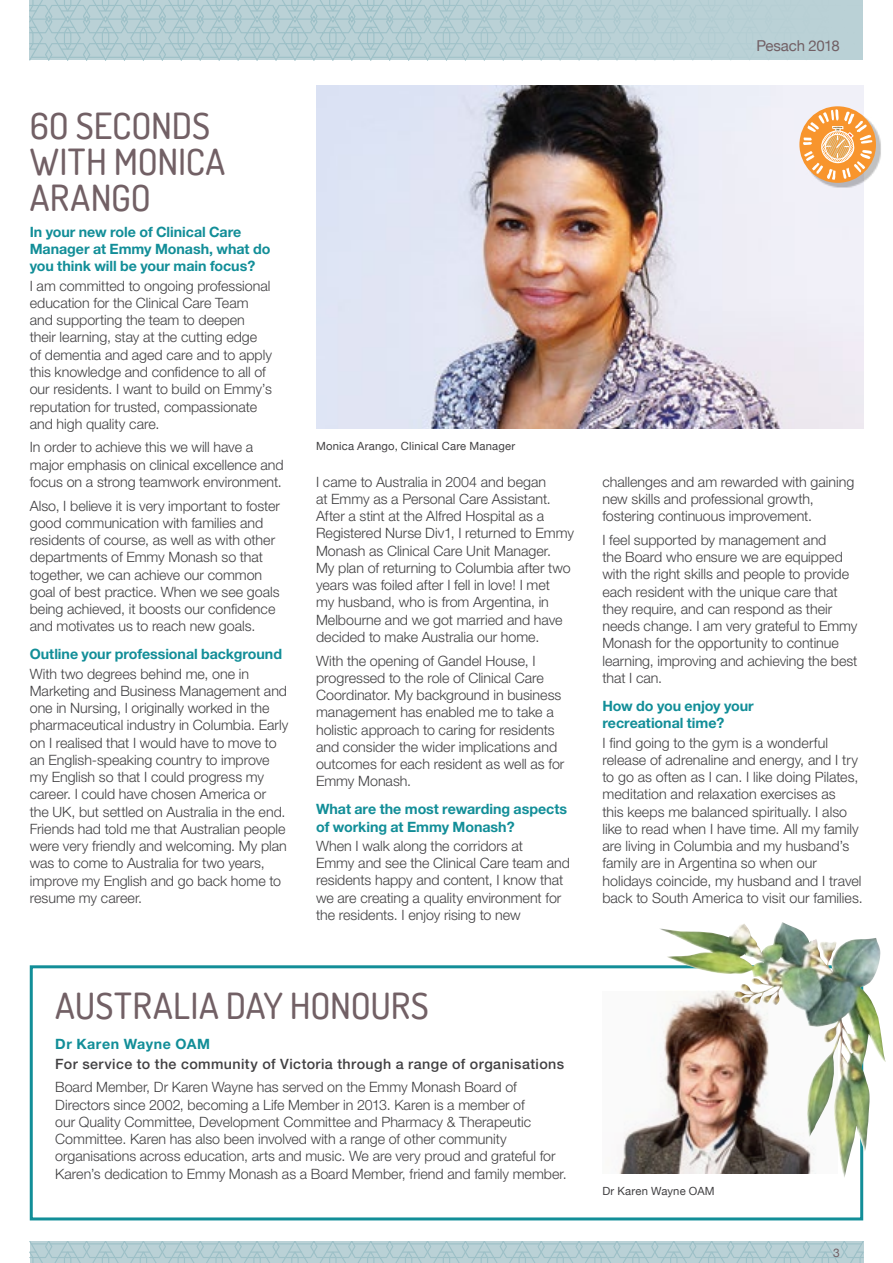
<style>
.page{position:relative;width:893px;height:1263px;background:#fff}
.page>*{position:absolute;margin:0;border:0;box-sizing:border-box;transform-origin:0 0}
.t1{font:500 36px/36px "Dosis";color:#726065}
.t2{font:15px "Helvetica Neue";letter-spacing:-.02em;color:#726065}
.t3{font:300 14.25px/17.2px "Helvetica Neue";color:#414042}
.t4{font:700 14.25px/17.2px "Helvetica Neue";letter-spacing:-.005em;color:#128e98}
.t5{font:500 14.25px "Helvetica Neue";letter-spacing:.03em;color:#414042}
.t6{font:700 14.25px "Helvetica Neue";letter-spacing:.035em;color:#128e98}
.t7{font:12px "Helvetica Neue";color:#726065}
.t8{font:11.25px "Helvetica Neue";letter-spacing:.02em;color:#414042}
</style>
<div class="page">
<svg style="left:30px;top:1241px;width:833px;height:22px;background:#b2ccd2"></svg>
<svg style="left:30px;top:0;width:833px;height:60px;background:#b4cdd3"></svg>
<img style="left:316px;top:85px;width:547px;height:343px">
<div style="left:30px;top:965px;width:833px;height:255px;border:3px solid #128e98"></div>
<div style="left:804px;top:111px;width:78px;height:78px;background:#000;opacity:.25"></div>
<svg style="left:799px;top:106px;width:77px;height:77px"></svg>
<svg style="left:803px;top:109px;width:70px;height:71px"></svg>
<img style="left:619px;top:991px;width:219px;height:182px">
<img style="left:659px;top:924px;width:121px;height:81px">
<h1 class="t1" style="left:30px;top:106px;width:197px">6O SECONDS<br>WITH MONICA<br>ARANGO</h1>
<p class="t4" style="left:30px;top:223px;width:242px">In your new role of Clinical Care<br>Manager at Emmy Monash, what do you think will be your main focus?</p>
<p class="t3" style="left:30px;top:277px;width:244px">I am committed to ongoing professional education for the Clinical Care Team and supporting the team to deepen their learning, stay at the cutting edge of dementia and aged care and to apply this knowledge and confidence to all of our residents. I want to build on Emmy’s reputation for trusted, compassionate and high quality care.</p>
<p class="t3" style="left:30px;top:438px;width:255px">In order to achieve this we will have a major emphasis on clinical excellence and focus on a strong teamwork environment.</p>
<p class="t3" style="left:30px;top:496px;width:252px">Also, I believe it is very important to foster good communication with families and residents of course, as well as with other departments of Emmy Monash so that together, we can achieve our common goal of best practice. When we see goals being achieved, it boosts our confidence and motivates us to reach new goals.</p>
<p class="t4" style="left:30px;top:645px;width:254px">Outline your professional background</p>
<p class="t3" style="left:30px;top:665px;width:260px">With two degrees behind me, one in Marketing and Business Management and one in Nursing, I originally worked in the pharmaceutical industry in Columbia. Early on I realised that I would have to move to an English-speaking country to improve my English so that I could progress my career. I could have chosen America or the UK, but settled on Australia in the end.<br>Friends had told me that Australian people were very friendly and welcoming. My plan was to come to Australia for two years, improve my English and go back home to resume my career.</p>
<p class="t8" style="left:316px;top:438px;width:201px">Monica Arango, Clinical Care Manager</p>
<p class="t3" style="left:316px;top:473px;width:259px">I came to Australia in 2004 and began<br>at Emmy as a Personal Care Assistant.<br>After a stint at the Alfred Hospital as a Registered Nurse Div1, I returned to Emmy Monash as Clinical Care Unit Manager.<br>My plan of returning to Columbia after two years was foiled after I fell in love! I met<br>my husband, who is from Argentina, in Melbourne and we got married and have decided to make Australia our home.</p>
<p class="t3" style="left:316px;top:652px;width:250px">With the opening of Gandel House, I progressed to the role of Clinical Care Coordinator. My background in business management has enabled me to take a holistic approach to caring for residents and consider the wider implications and outcomes for each resident as well as for Emmy Monash.</p>
<p class="t4" style="left:316px;top:800px;width:252px">What are the most rewarding aspects of working at Emmy Monash?</p>
<p class="t3" style="left:316px;top:837px;width:255px">When I walk along the corridors at<br>Emmy and see the Clinical Care team and residents happy and content, I know that we are creating a quality environment for the residents. I enjoy rising to new</p>
<h1 class="t1" style="left:55px;top:987px;width:375px">AUSTRALIA DAY HONOURS</h1>
<p class="t6" style="left:55px;top:1035px;width:156px">Dr Karen Wayne OAM</p>
<p class="t5" style="left:55px;top:1055px;width:510px">For service to the community of Victoria through a range of organisations</p>
<p class="t3" style="left:55px;top:1078px;width:513px">Board Member, Dr Karen Wayne has served on the Emmy Monash Board of Directors since 2002, becoming a Life Member in 2013. Karen is a member of<br>our Quality Committee, Development Committee and Pharmacy &amp; Therapeutic Committee. Karen has also been involved with a range of other community organisations across education, arts and music. We are very proud and grateful for Karen’s dedication to Emmy Monash as a Board Member, friend and family member.</p>
<p class="t2" style="left:756px;top:35px;width:85px">Pesach 2018</p>
<p class="t3" style="left:602px;top:473px;width:253px">challenges and am rewarded with gaining new skills and professional growth, fostering continuous improvement.</p>
<p class="t3" style="left:602px;top:531px;width:257px">I feel supported by management and<br>the Board who ensure we are equipped with the right skills and people to provide each resident with the unique care that they require, and can respond as their needs change. I am very grateful to Emmy Monash for the opportunity to continue learning, improving and achieving the best that I can.</p>
<p class="t4" style="left:602px;top:697px;width:153px">How do you enjoy your recreational time?</p>
<p class="t3" style="left:602px;top:733px;width:262px">I find going to the gym is a wonderful release of adrenaline and energy, and I try to go as often as I can. I like doing Pilates, meditation and relaxation exercises as<br>this keeps me balanced spiritually. I also like to read when I have time. All my family are living in Columbia and my husband’s family are in Argentina so when our holidays coincide, my husband and I travel back to South America to visit our families.</p>
<p class="t8" style="left:602px;top:1183px;width:114px">Dr Karen Wayne OAM</p>
<p class="t7" style="left:833px;top:1244px;width:8px">3</p>
</div>
